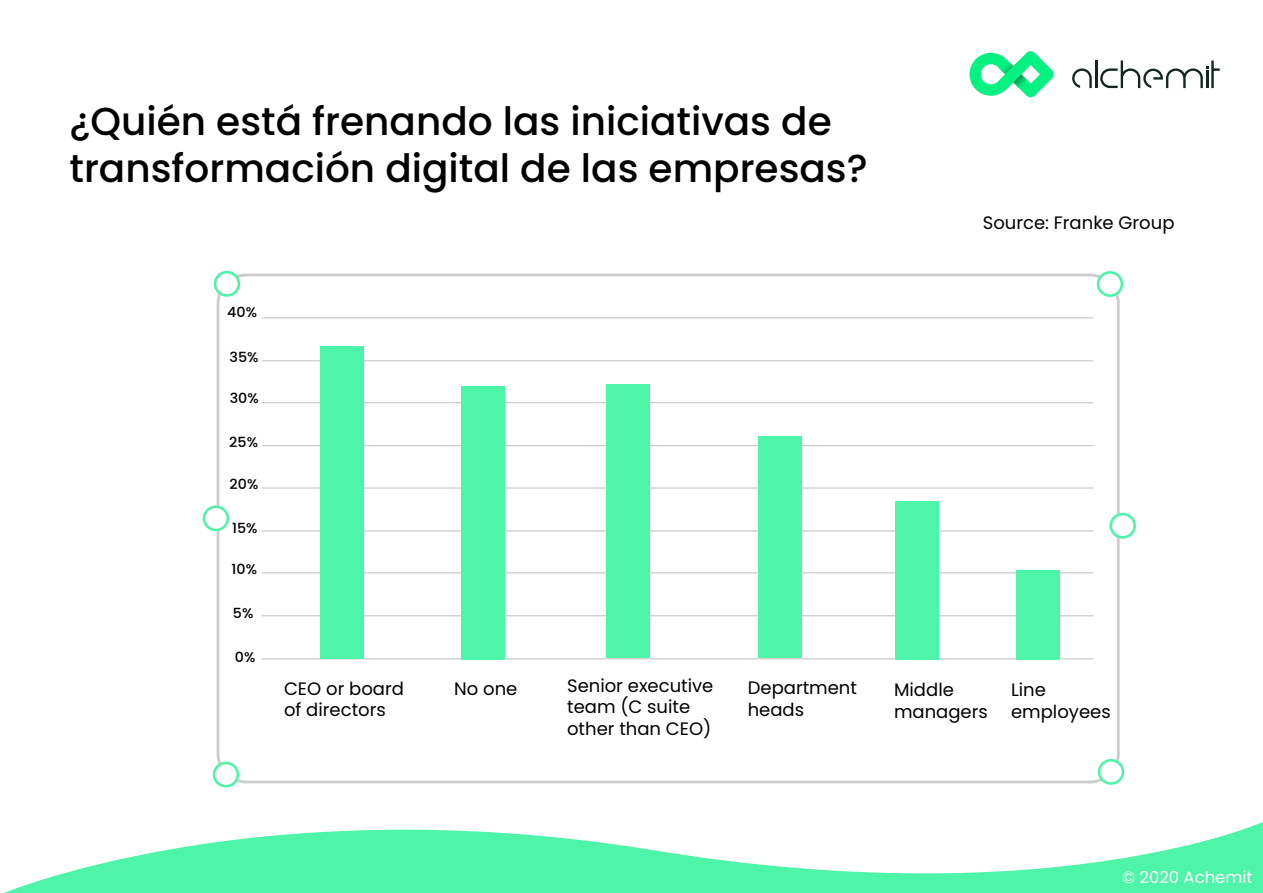
<style>
.page{position:relative;width:1263px;height:893px;background:#fff}
.page>*{position:absolute;margin:0;border:0;box-sizing:border-box;transform-origin:0 0}
.t1{font:500 39px/46.8px "Poppins";color:#000}
.t2{font:18px/21.6px "Poppins";color:#000}
.t3{font:16.5px "Poppins";color:#fff}
.t4{font:500 13.95px "Poppins";color:#000}
</style>
<div class="page">
<svg style="left:969px;top:51px;width:85px;height:46px"></svg>
<hr style="left:1095px;top:60px;width:2px;height:28px;background:#13261f">
<svg style="left:1100px;top:60px;width:120px;height:28px"></svg>
<svg style="left:1072px;top:68px;width:20px;height:20px"></svg>
<svg style="left:4px;top:787px;width:1259px;height:106px"></svg>
<hr style="left:262px;top:317px;width:831px;height:1px;background:#ccccca">
<hr style="left:262px;top:360px;width:831px;height:1px;background:#ccccca">
<hr style="left:262px;top:402px;width:831px;height:1px;background:#ccccca">
<hr style="left:262px;top:445px;width:831px;height:1px;background:#ccccca">
<hr style="left:262px;top:487px;width:831px;height:2px;background:#ccccca">
<hr style="left:262px;top:530px;width:831px;height:2px;background:#ccccca">
<hr style="left:262px;top:572px;width:831px;height:1px;background:#ccccca">
<hr style="left:262px;top:615px;width:831px;height:1px;background:#ccccca">
<hr style="left:262px;top:658px;width:831px;height:1px;background:#ccccca">
<div style="left:217px;top:274px;width:903px;height:509px;border:3px solid #ccccca;border-radius:28px"></div>
<div style="left:215px;top:272px;width:24px;height:23px;background:#fff;border-radius:50%"></div>
<div style="left:214px;top:271px;width:26px;height:26px;border:3px solid #4ef4a7;border-radius:50%"></div>
<div style="left:204px;top:507px;width:24px;height:23px;background:#fff;border-radius:50%"></div>
<div style="left:203px;top:505px;width:26px;height:26px;border:3px solid #4ef4a7;border-radius:50%"></div>
<div style="left:214px;top:763px;width:24px;height:23px;background:#fff;border-radius:50%"></div>
<div style="left:213px;top:762px;width:26px;height:25px;border:3px solid #4ef4a7;border-radius:50%"></div>
<div style="left:1098px;top:272px;width:24px;height:24px;background:#fff;border-radius:50%"></div>
<div style="left:1097px;top:271px;width:26px;height:26px;border:3px solid #4ef4a7;border-radius:50%"></div>
<div style="left:1111px;top:514px;width:23px;height:23px;background:#fff;border-radius:50%"></div>
<div style="left:1109px;top:513px;width:27px;height:26px;border:3px solid #4ef4a7;border-radius:50%"></div>
<div style="left:1099px;top:760px;width:24px;height:23px;background:#fff;border-radius:50%"></div>
<div style="left:1098px;top:759px;width:26px;height:26px;border:3px solid #4ef4a7;border-radius:50%"></div>
<div style="left:320px;top:346px;width:44px;height:312px;background:#4ef4a7"></div>
<div style="left:462px;top:386px;width:43px;height:273px;background:#4ef4a7"></div>
<div style="left:606px;top:384px;width:43px;height:274px;background:#4ef4a7"></div>
<div style="left:758px;top:436px;width:43px;height:222px;background:#4ef4a7"></div>
<div style="left:895px;top:501px;width:43px;height:159px;background:#4ef4a7"></div>
<div style="left:1016px;top:570px;width:43px;height:89px;background:#4ef4a7"></div>
<h1 class="t1" style="left:69px;top:98px;width:800px">¿Quién está frenando las iniciativas de transformación digital de las empresas?</h1>
<p class="t4" style="left:227px;top:304px;width:31px">40%</p>
<p class="t4" style="left:230px;top:349px;width:30px">35%</p>
<p class="t4" style="left:230px;top:390px;width:30px">30%</p>
<p class="t4" style="left:229px;top:434px;width:30px">25%</p>
<p class="t4" style="left:230px;top:476px;width:30px">20%</p>
<p class="t4" style="left:232px;top:520px;width:27px">15%</p>
<p class="t4" style="left:232px;top:561px;width:27px">10%</p>
<p class="t4" style="left:233px;top:605px;width:22px">5%</p>
<p class="t4" style="left:235px;top:649px;width:22px">0%</p>
<p class="t2" style="left:983px;top:212px;width:193px">Source: Franke Group</p>
<p class="t2" style="left:284px;top:678px;width:121px">CEO or board of directors</p>
<p class="t2" style="left:454px;top:678px;width:65px">No one</p>
<p class="t2" style="left:567px;top:675px;width:148px">Senior executive team (C suite other than CEO)</p>
<p class="t2" style="left:748px;top:677px;width:111px">Department heads</p>
<p class="t2" style="left:894px;top:679px;width:95px">Middle managers</p>
<p class="t2" style="left:1011px;top:679px;width:101px">Line employees</p>
<p class="t3" style="left:1122px;top:868px;width:132px">© 2020 Achemit</p>
</div>
